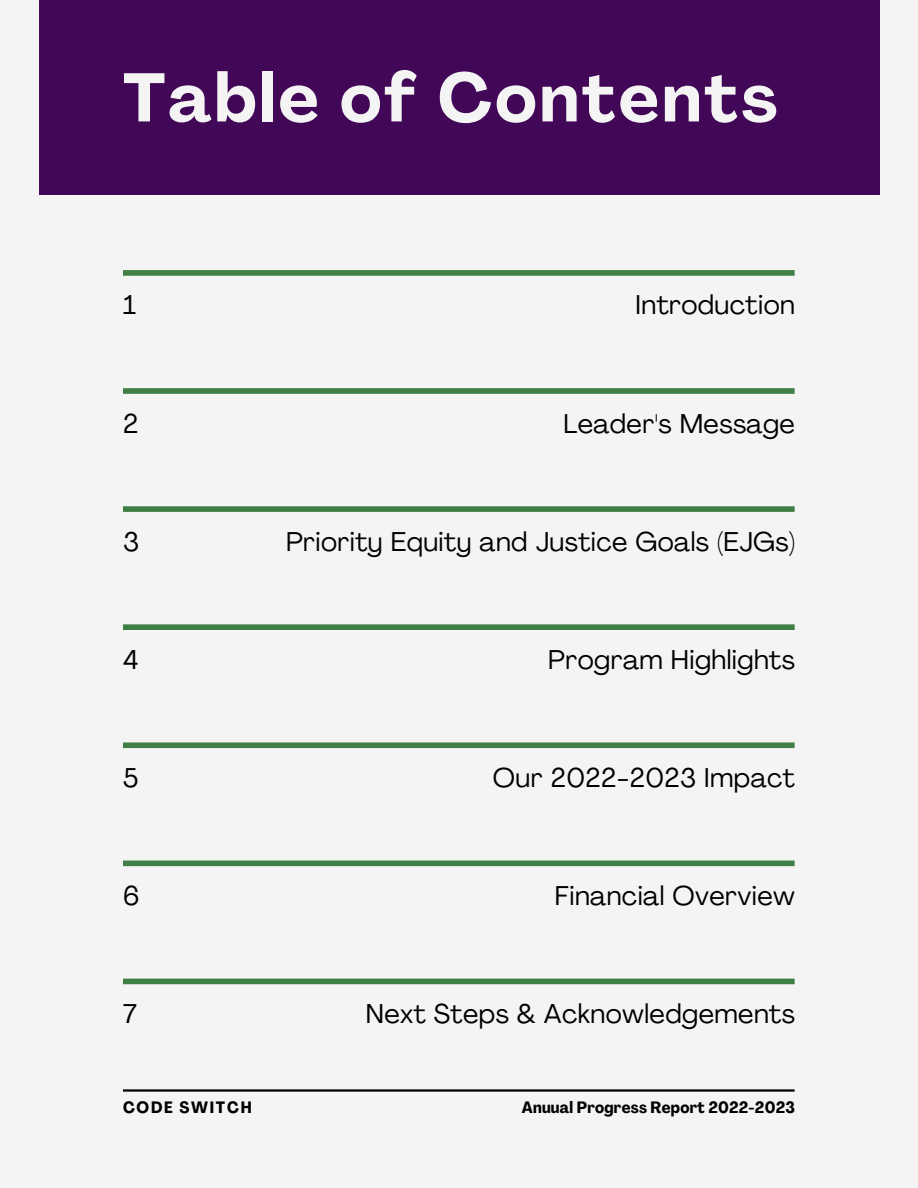
<style>
.page{position:relative;width:918px;height:1188px;background:#f4f4f4}
.page>*{position:absolute;margin:0;border:0;box-sizing:border-box;transform-origin:0 0}
.t1{font:700 67.8px "Agrandir";letter-spacing:.045em;color:#f4f4f4}
.t2{font:26.85px "Agrandir";letter-spacing:.015em;color:#000}
.t3{font:700 condensed 16.2px "Agrandir";letter-spacing:.015em;color:#000}
.t4{font:700 condensed 16.2px "Agrandir";letter-spacing:.11em;color:#000}
</style>
<div class="page">
<div style="left:39px;top:0;width:840px;height:195px;background:#420857"></div>
<hr style="left:123px;top:1089px;width:672px;height:3px;background:#000">
<div style="left:123px;top:270px;width:672px;height:6px;background:#3f7e44"></div>
<div style="left:123px;top:388px;width:672px;height:6px;background:#3f7e44"></div>
<div style="left:123px;top:506px;width:672px;height:6px;background:#3f7e44"></div>
<div style="left:123px;top:624px;width:672px;height:6px;background:#3f7e44"></div>
<div style="left:123px;top:742px;width:672px;height:6px;background:#3f7e44"></div>
<div style="left:123px;top:861px;width:672px;height:5px;background:#3f7e44"></div>
<div style="left:123px;top:979px;width:672px;height:5px;background:#3f7e44"></div>
<p class="t1" style="left:123px;top:71px;width:656px">Table of Contents</p>
<p class="t2" style="left:123px;top:294px;width:14px">1</p>
<p class="t2" style="left:636px;top:294px;width:161px">Introduction</p>
<p class="t2" style="left:123px;top:412px;width:17px">2</p>
<p class="t2" style="left:563px;top:412px;width:233px">Leader's Message</p>
<p class="t2" style="left:123px;top:531px;width:18px">3</p>
<p class="t2" style="left:286px;top:531px;width:510px">Priority Equity and Justice Goals (EJGs)</p>
<p class="t2" style="left:123px;top:649px;width:17px">4</p>
<p class="t2" style="left:548px;top:649px;width:248px">Program Highlights</p>
<p class="t2" style="left:123px;top:767px;width:17px">5</p>
<p class="t2" style="left:493px;top:767px;width:304px">Our 2022-2023 Impact</p>
<p class="t2" style="left:123px;top:885px;width:18px">6</p>
<p class="t2" style="left:555px;top:885px;width:242px">Financial Overview</p>
<p class="t2" style="left:123px;top:1003px;width:15px">7</p>
<p class="t2" style="left:366px;top:1003px;width:431px">Next Steps &amp; Acknowledgements</p>
<p class="t4" style="left:123px;top:1101px;width:130px">CODE SWITCH</p>
<p class="t3" style="left:522px;top:1101px;width:275px">Anuual Progress Report 2022-2023</p>
</div>
